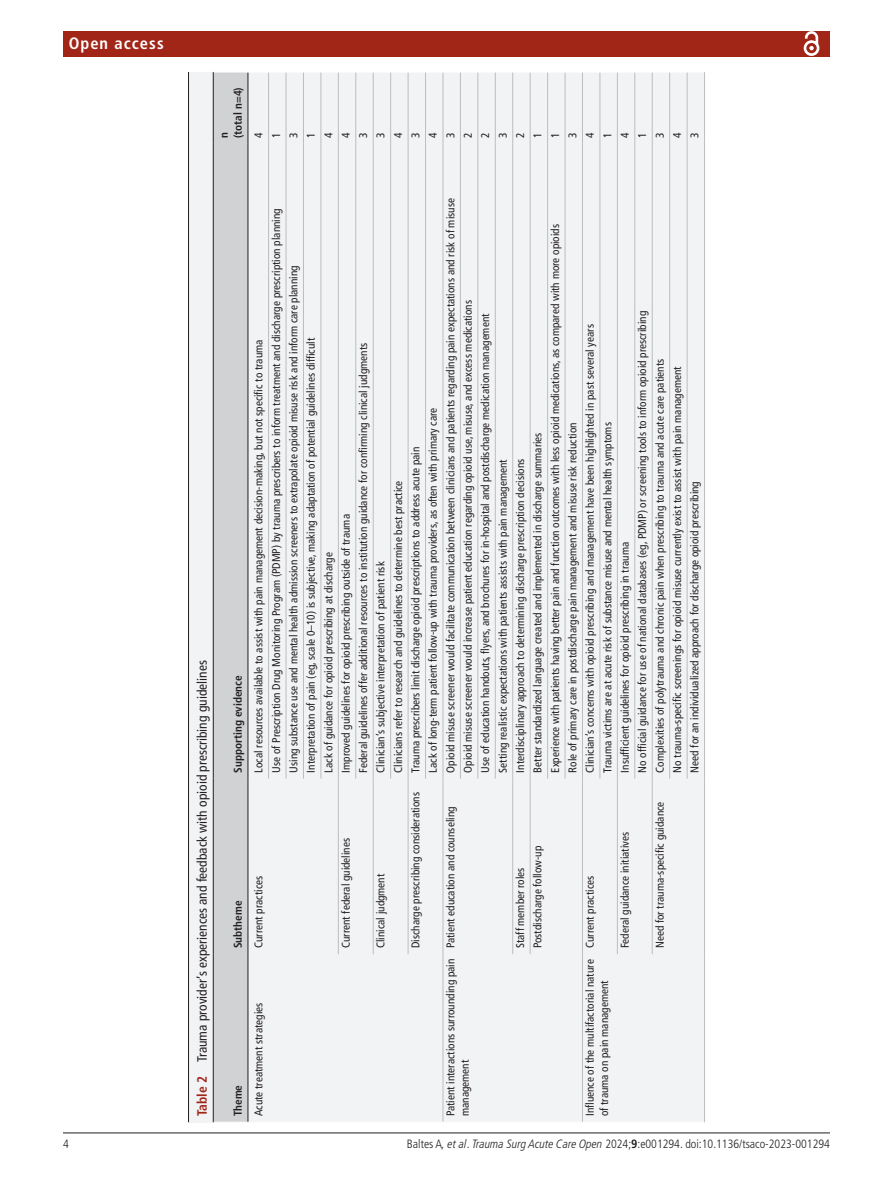
<style>
.page{position:relative;width:893px;height:1191px;background:#fff}
.page>*{position:absolute;margin:0;border:0;box-sizing:border-box;transform-origin:0 0}
.t1{font:700 condensed 16.5px "Frutiger LT Std";letter-spacing:.065em;color:#fff}
.t2{font:condensed 13.5px "Frutiger LT Pro";color:#231f20}
.t3{font:300 condensed 12px "Frutiger LT Pro";color:#231f20}
.t4{font:condensed 11.25px/14.2px "Frutiger LT Pro";color:#231f20}
.t5{font:700 condensed 11.25px/14.2px "Frutiger LT Pro";color:#231f20}
.s1{font-weight:700;color:#a12618}
.s2{font-style:italic}
.s3{font-weight:700}
</style>
<div class="page">
<hr style="left:63px;top:1132px;width:767px;height:1px;background:#231f20">
<div style="left:63px;top:31px;width:767px;height:25px;background:#a12618"></div>
<svg style="left:802px;top:31px;width:19px;height:26px"></svg>
<div style="left:189px;top:72px;width:516px;height:1050px;background:#f2f3f4"></div>
<hr style="left:188px;top:72px;width:1px;height:1050px;background:#231f20">
<hr style="left:704px;top:954px;width:1px;height:168px;background:#bcbdc0">
<hr style="left:704px;top:778px;width:1px;height:176px;background:#bcbdc0">
<hr style="left:704px;top:144px;width:1px;height:634px;background:#bcbdc0">
<hr style="left:704px;top:72px;width:1px;height:72px;background:#bcbdc0">
<svg style="left:213px;top:72px;width:475px;height:1051px"></svg>
<h1 class="t1" style="left:69px;top:34px;width:97px">Open access</h1>
<p class="t5" style="left:217px;top:138px;width:52px;rotate:-90deg">n<br>(total n=4)</p>
<p class="t4" style="left:252px;top:138px;width:7px;rotate:-90deg">4</p>
<p class="t4" style="left:269px;top:138px;width:7px;rotate:-90deg">1</p>
<p class="t4" style="left:286px;top:138px;width:7px;rotate:-90deg">3</p>
<p class="t4" style="left:304px;top:138px;width:7px;rotate:-90deg">1</p>
<p class="t4" style="left:321px;top:138px;width:7px;rotate:-90deg">4</p>
<p class="t4" style="left:339px;top:138px;width:7px;rotate:-90deg">4</p>
<p class="t4" style="left:356px;top:138px;width:7px;rotate:-90deg">3</p>
<p class="t4" style="left:374px;top:138px;width:7px;rotate:-90deg">3</p>
<p class="t4" style="left:391px;top:138px;width:7px;rotate:-90deg">4</p>
<p class="t4" style="left:409px;top:138px;width:7px;rotate:-90deg">3</p>
<p class="t4" style="left:426px;top:138px;width:7px;rotate:-90deg">4</p>
<p class="t4" style="left:443px;top:138px;width:7px;rotate:-90deg">3</p>
<p class="t4" style="left:461px;top:138px;width:7px;rotate:-90deg">2</p>
<p class="t4" style="left:478px;top:138px;width:7px;rotate:-90deg">2</p>
<p class="t4" style="left:496px;top:138px;width:7px;rotate:-90deg">3</p>
<p class="t4" style="left:513px;top:138px;width:7px;rotate:-90deg">2</p>
<p class="t4" style="left:531px;top:138px;width:7px;rotate:-90deg">1</p>
<p class="t4" style="left:548px;top:138px;width:7px;rotate:-90deg">1</p>
<p class="t4" style="left:565px;top:138px;width:7px;rotate:-90deg">3</p>
<p class="t4" style="left:583px;top:138px;width:7px;rotate:-90deg">4</p>
<p class="t4" style="left:600px;top:138px;width:7px;rotate:-90deg">1</p>
<p class="t4" style="left:618px;top:138px;width:7px;rotate:-90deg">4</p>
<p class="t4" style="left:635px;top:138px;width:7px;rotate:-90deg">1</p>
<p class="t4" style="left:653px;top:138px;width:7px;rotate:-90deg">3</p>
<p class="t4" style="left:670px;top:138px;width:7px;rotate:-90deg">4</p>
<p class="t4" style="left:688px;top:138px;width:7px;rotate:-90deg">3</p>
<p class="t2" style="left:194px;top:1116px;width:457px;rotate:-90deg"><span class="s1">Table 2</span> Trauma provider’s experiences and feedback with opioid prescribing guidelines</p>
<p class="t5" style="left:231px;top:772px;width:99px;rotate:-90deg">Supporting evidence</p>
<p class="t5" style="left:231px;top:948px;width:49px;rotate:-90deg">Subtheme</p>
<p class="t5" style="left:231px;top:1116px;width:33px;rotate:-90deg">Theme</p>
<p class="t4" style="left:443px;top:772px;width:576px;rotate:-90deg">Opioid misuse screener would facilitate communication between clinicians and patients regarding pain expectations and risk of misuse</p>
<p class="t4" style="left:269px;top:772px;width:566px;rotate:-90deg">Use of Prescription Drug Monitoring Program (PDMP) by trauma prescribers to inform treatment and discharge prescription planning</p>
<p class="t4" style="left:548px;top:772px;width:550px;rotate:-90deg">Experience with patients having better pain and function outcomes with less opioid medications, as compared with more opioids</p>
<p class="t4" style="left:286px;top:772px;width:509px;rotate:-90deg">Using substance use and mental health admission screeners to extrapolate opioid misuse risk and inform care planning</p>
<p class="t4" style="left:461px;top:772px;width:474px;rotate:-90deg">Opioid misuse screener would increase patient education regarding opioid use, misuse, and excess medications</p>
<p class="t4" style="left:635px;top:772px;width:463px;rotate:-90deg">No official guidance for use of national databases (eg, PDMP) or screening tools to inform opioid prescribing</p>
<p class="t4" style="left:478px;top:772px;width:460px;rotate:-90deg">Use of education handouts, flyers, and brochures for in-hospital and postdischarge medication management</p>
<p class="t4" style="left:583px;top:772px;width:450px;rotate:-90deg">Clinician’s concerns with opioid prescribing and management have been highlighted in past several years</p>
<p class="t4" style="left:304px;top:772px;width:436px;rotate:-90deg">Interpretation of pain (eg, scale 0–10) is subjective, making adaptation of potential guidelines difficult</p>
<p class="t4" style="left:252px;top:772px;width:434px;rotate:-90deg">Local resources available to assist with pain management decision-making, but not specific to trauma</p>
<p class="t4" style="left:356px;top:772px;width:431px;rotate:-90deg">Federal guidelines offer additional resources to institution guidance for confirming clinical judgments</p>
<p class="t4" style="left:653px;top:772px;width:415px;rotate:-90deg">Complexities of polytrauma and chronic pain when prescribing to trauma and acute care patients</p>
<p class="t4" style="left:670px;top:772px;width:407px;rotate:-90deg">No trauma-specific screenings for opioid misuse currently exist to assist with pain management</p>
<p class="t4" style="left:426px;top:772px;width:366px;rotate:-90deg">Lack of long-term patient follow-up with trauma providers, as often with primary care</p>
<p class="t4" style="left:600px;top:772px;width:352px;rotate:-90deg">Trauma victims are at acute risk of substance misuse and mental health symptoms</p>
<p class="t4" style="left:565px;top:772px;width:351px;rotate:-90deg">Role of primary care in postdischarge pain management and misuse risk reduction</p>
<p class="t4" style="left:531px;top:772px;width:342px;rotate:-90deg">Better standardized language created and implemented in discharge summaries</p>
<p class="t4" style="left:409px;top:772px;width:327px;rotate:-90deg">Trauma prescribers limit discharge opioid prescriptions to address acute pain</p>
<p class="t4" style="left:513px;top:772px;width:315px;rotate:-90deg">Interdisciplinary approach to determining discharge prescription decisions</p>
<p class="t4" style="left:496px;top:772px;width:315px;rotate:-90deg">Setting realistic expectations with patients assists with pain management</p>
<p class="t4" style="left:391px;top:772px;width:293px;rotate:-90deg">Clinicians refer to research and guidelines to determine best practice</p>
<p class="t4" style="left:688px;top:772px;width:293px;rotate:-90deg">Need for an individualized approach for discharge opioid prescribing</p>
<p class="t4" style="left:339px;top:772px;width:260px;rotate:-90deg">Improved guidelines for opioid prescribing outside of trauma</p>
<p class="t4" style="left:618px;top:772px;width:232px;rotate:-90deg">Insufficient guidelines for opioid prescribing in trauma</p>
<p class="t4" style="left:321px;top:772px;width:222px;rotate:-90deg">Lack of guidance for opioid prescribing at discharge</p>
<p class="t4" style="left:374px;top:772px;width:213px;rotate:-90deg">Clinician’s subjective interpretation of patient risk</p>
<p class="t4" style="left:252px;top:948px;width:74px;rotate:-90deg">Current practices</p>
<p class="t4" style="left:252px;top:1116px;width:115px;rotate:-90deg">Acute treatment strategies</p>
<p class="t4" style="left:339px;top:948px;width:112px;rotate:-90deg">Current federal guidelines</p>
<p class="t4" style="left:374px;top:948px;width:76px;rotate:-90deg">Clinical judgment</p>
<p class="t4" style="left:409px;top:948px;width:157px;rotate:-90deg">Discharge prescribing considerations</p>
<p class="t4" style="left:443px;top:948px;width:143px;rotate:-90deg">Patient education and counseling</p>
<p class="t4" style="left:443px;top:1116px;width:159px;rotate:-90deg">Patient interactions surrounding pain management</p>
<p class="t4" style="left:513px;top:948px;width:82px;rotate:-90deg">Staff member roles</p>
<p class="t4" style="left:531px;top:948px;width:104px;rotate:-90deg">Postdischarge follow-up</p>
<p class="t4" style="left:583px;top:948px;width:74px;rotate:-90deg">Current practices</p>
<p class="t4" style="left:583px;top:1116px;width:158px;rotate:-90deg">Influence of the multifactorial nature of trauma on pain management</p>
<p class="t4" style="left:618px;top:948px;width:118px;rotate:-90deg">Federal guidance initiatives</p>
<p class="t4" style="left:653px;top:948px;width:148px;rotate:-90deg">Need for trauma-specific guidance</p>
<p class="t3" style="left:63px;top:1136px;width:7px">4</p>
<p class="t3" style="left:407px;top:1136px;width:424px">Baltes A<span class="s2">, et al</span>. <span class="s2">Trauma Surg Acute Care Open</span> 2024;<span class="s3">9</span>:e001294. doi:10.1136/tsaco-2023-001294</p>
</div>
